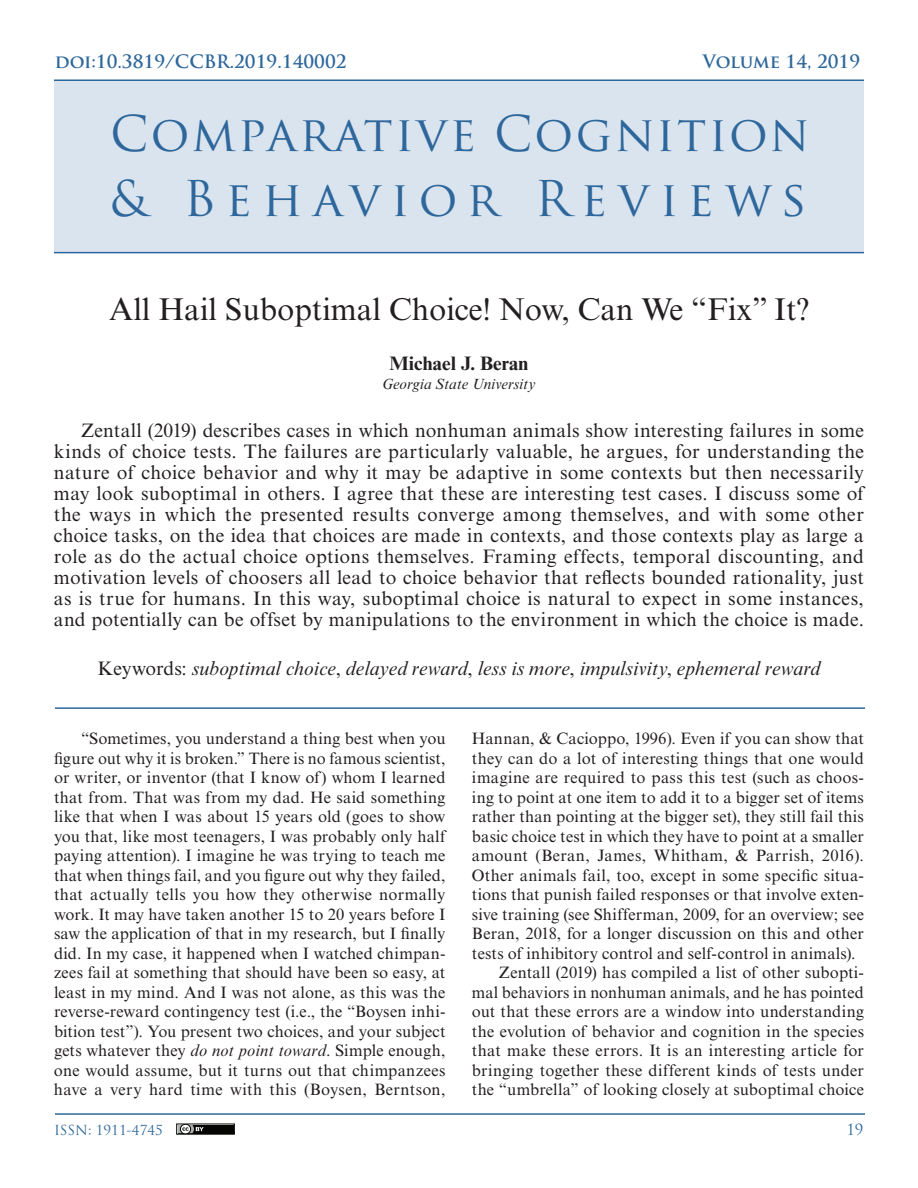
<style>
.page{position:relative;width:918px;height:1188px;background:#fff}
.page>*{position:absolute;margin:0;border:0;box-sizing:border-box;transform-origin:0 0}
.t1{font:48px/64.5px "Trajan Pro";letter-spacing:.05em;color:#2e679b}
.t2{font:31.5px "Times New Roman MT Std";color:#231f20}
.t3{font:19.5px/21px "Times New Roman MT Std";letter-spacing:.01em;color:#231f20;text-align:justify}
.t4{font:italic 19.5px "Times New Roman MT Std";color:#231f20}
.t5{font:700 19.5px "Times New Roman MT Std";color:#231f20}
.t6{font:700 18px "Trajan Pro";color:#2e679b}
.t7{font:16.5px/19.5px "Times New Roman MT Std";letter-spacing:.01em;color:#231f20;text-align:justify}
.t8{font:italic 15px "Times New Roman MT Std";color:#231f20}
.t9{font:15px "Trajan Pro";color:#2e679b}
.t10{font:13.5px "Trajan Pro";color:#2e679b}
.s1{font-style:normal}
.s2{font-style:italic}
</style>
<div class="page">
<div style="left:55px;top:81px;width:809px;height:172px;background:#dae4ef"></div>
<hr style="left:55px;top:1113px;width:810px;height:2px;background:#2e679b">
<div style="left:176px;top:1124px;width:59px;height:11px;border:1px solid #040503"></div>
<div style="left:178px;top:1125px;width:55px;height:8px;background:#040503"></div>
<svg style="left:178px;top:1125px;width:26px;height:8px"></svg>
<hr style="left:54px;top:252px;width:810px;height:1px;background:#2e679b">
<hr style="left:54px;top:80px;width:810px;height:1px;background:#2e679b">
<hr style="left:55px;top:707px;width:810px;height:2px;background:#2e679b">
<p class="t6" style="left:55px;top:50px;width:293px">doi:10.3819/CCBR.2019.140002</p>
<p class="t6" style="left:703px;top:50px;width:159px">Volume 14, 2019</p>
<h1 class="t1" style="left:110px;top:101px;width:700px">Comparative Cognition &amp; Behavior Reviews</h1>
<h2 class="t2" style="left:109px;top:291px;width:701px">All Hail Suboptimal Choice! Now, Can We “Fix” It?</h2>
<p class="t5" style="left:390px;top:351px;width:140px">Michael J. Beran</p>
<p class="t8" style="left:382px;top:376px;width:155px">Georgia State University</p>
<p class="t3" style="left:54px;top:420px;width:812px;text-indent:27px">Zentall (2019) describes cases in which nonhuman animals show interesting failures in some kinds of choice tests. The failures are particularly valuable, he argues, for understanding the nature of choice behavior and why it may be adaptive in some contexts but then necessarily may look suboptimal in others. I agree that these are interesting test cases. I discuss some of the ways in which the presented results converge among themselves, and with some other choice tasks, on the idea that choices are made in contexts, and those contexts play as large a role as do the actual choice options themselves. Framing effects, temporal discounting, and motivation levels of choosers all lead to choice behavior that reflects bounded rationality, just as is true for humans. In this way, suboptimal choice is natural to expect in some instances, and potentially can be offset by manipulations to the environment in which the choice is made.</p>
<p class="t4" style="left:98px;top:657px;width:724px"><span class="s1">Keywords:</span> suboptimal choice<span class="s1">,</span> delayed reward<span class="s1">,</span> less is more<span class="s1">,</span> impulsivity<span class="s1">,</span> ephemeral reward</p>
<p class="t7" style="left:54px;top:729px;width:393px;text-indent:27px">“Sometimes, you understand a thing best when you figure out why it is broken.” There is no famous scientist, or writer, or inventor (that I know of) whom I learned that from. That was from my dad. He said something like that when I was about 15 years old (goes to show you that, like most teenagers, I was probably only half paying attention). I imagine he was trying to teach me that when things fail, and you figure out why they failed, that actually tells you how they otherwise normally work. It may have taken another 15 to 20 years before I saw the application of that in my research, but I finally did. In my case, it happened when I watched chimpan&shy;zees fail at something that should have been so easy, at least in my mind. And I was not alone, as this was the reverse-reward contingency test (i.e., the “Boysen inhi&shy;bition test”). You present two choices, and your subject gets whatever they <span class="s2">do not point toward</span>. Simple enough, one would assume, but it turns out that chimpanzees have a very hard time with this (Boysen, Berntson,</p>
<p class="t7" style="left:472px;top:729px;width:394px">Hannan, &amp; Cacioppo, 1996). Even if you can show that</p>
<p class="t7" style="left:472px;top:749px;width:393px">they can do a lot of interesting things that one would</p>
<p class="t7" style="left:472px;top:768px;width:394px">imagine are required to pass this test (such as choos-</p>
<p class="t7" style="left:472px;top:788px;width:394px">ing to point at one item to add it to a bigger set of items</p>
<p class="t7" style="left:472px;top:807px;width:394px">rather than pointing at the bigger set), they still fail this</p>
<p class="t7" style="left:472px;top:827px;width:394px">basic choice test in which they have to point at a smaller</p>
<p class="t7" style="left:472px;top:846px;width:393px">amount (Beran, James, Whitham, &amp; Parrish, 2016).</p>
<p class="t7" style="left:472px;top:866px;width:394px">Other animals fail, too, except in some specific situa-</p>
<p class="t7" style="left:472px;top:885px;width:394px">tions that punish failed responses or that involve exten-</p>
<p class="t7" style="left:472px;top:905px;width:394px">sive training (see Shifferman, 2009, for an overview; see</p>
<p class="t7" style="left:472px;top:924px;width:394px">Beran, 2018, for a longer discussion on this and other</p>
<p class="t7" style="left:472px;top:944px;width:385px">tests of inhibitory control and self-control in animals).</p>
<p class="t7" style="left:499px;top:963px;width:367px">Zentall (2019) has compiled a list of other subopti-</p>
<p class="t7" style="left:472px;top:983px;width:394px">mal behaviors in nonhuman animals, and he has pointed</p>
<p class="t7" style="left:472px;top:1002px;width:394px">out that these errors are a window into understanding</p>
<p class="t7" style="left:472px;top:1022px;width:394px">the evolution of behavior and cognition in the species</p>
<p class="t7" style="left:472px;top:1041px;width:394px">that make these errors. It is an interesting article for</p>
<p class="t7" style="left:472px;top:1061px;width:394px">bringing together these different kinds of tests under</p>
<p class="t7" style="left:472px;top:1080px;width:394px">the “umbrella” of looking closely at suboptimal choice</p>
<p class="t10" style="left:54px;top:1121px;width:110px">ISSN: 1911-4745</p>
<p class="t9" style="left:846px;top:1120px;width:19px">19</p>
</div>
